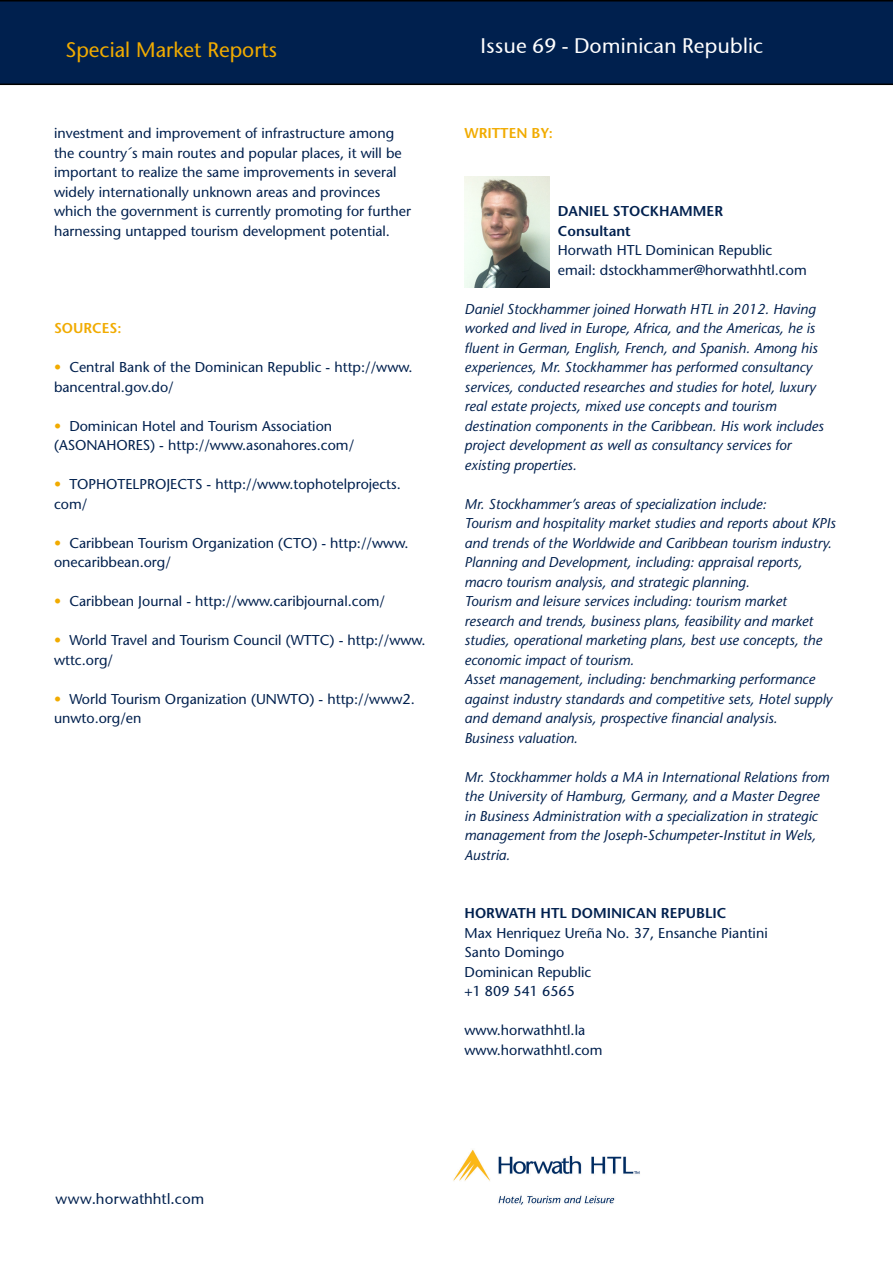
<style>
.page{position:relative;width:893px;height:1263px;background:#fff}
.page>*{position:absolute;margin:0;border:0;box-sizing:border-box;transform-origin:0 0}
.t1{font:21px "Stone Sans ITCTT Medium";color:#fff}
.t2{font:500 21px "Stone Sans Std";color:#f1ab00}
.t3{font:15px "Stone Sans ITCTT Medium";color:#00204e}
.t4{font:italic 500 14.25px/19.5px "Stone Sans Std";color:#00204e}
.t5{font:500 14.25px/19.5px "Stone Sans Std";color:#00204e}
.t6{font:600 14.25px "Stone Sans Std";color:#00204e}
.t7{font:600 14.25px "Stone Sans Std";color:#f1ab00}
.s1{color:#f1ab00}
</style>
<div class="page">
<div style="left:0;top:0;width:893px;height:85px;background:#00204e"></div>
<img style="left:453px;top:1149px;width:187px;height:56px">
<img style="left:464px;top:177px;width:85px;height:111px">
<h1 class="t2" style="left:65px;top:37px;width:213px">Special Market Reports</h1>
<h1 class="t1" style="left:480px;top:33px;width:284px">Issue 69 - Dominican Republic</h1>
<p class="t5" style="left:54px;top:123px;width:359px">investment and improvement of infrastructure among the country´s main routes and popular places, it will be important to realize the same improvements in several widely internationally unknown areas and provinces which the government is currently promoting for further harnessing untapped tourism development potential.</p>
<p class="t7" style="left:54px;top:319px;width:69px">SOURCES:</p>
<p class="t5" style="left:54px;top:357px;width:360px"><span class="s1">•</span> Central Bank of the Dominican Republic - http://www. bancentral.gov.do/</p>
<p class="t5" style="left:54px;top:416px;width:302px"><span class="s1">•</span> Dominican Hotel and Tourism Association (ASONAHORES) - http://www.asonahores.com/</p>
<p class="t5" style="left:54px;top:474px;width:348px"><span class="s1">•</span> TOPHOTELPROJECTS - http://www.tophotelprojects. com/</p>
<p class="t5" style="left:54px;top:533px;width:356px"><span class="s1">•</span> Caribbean Tourism Organization (CTO) - http://www. onecaribbean.org/</p>
<p class="t5" style="left:54px;top:591px;width:333px"><span class="s1">•</span> Caribbean Journal - http://www.caribjournal.com/</p>
<p class="t5" style="left:54px;top:630px;width:373px"><span class="s1">•</span> World Travel and Tourism Council (WTTC) - http://www. wttc.org/</p>
<p class="t5" style="left:54px;top:689px;width:362px"><span class="s1">•</span> World Tourism Organization (UNWTO) - http://www2. unwto.org/en</p>
<p class="t7" style="left:464px;top:124px;width:90px">WRITTEN BY:</p>
<p class="t6" style="left:558px;top:202px;width:167px">DANIEL STOCKHAMMER</p>
<p class="t6" style="left:558px;top:222px;width:74px">Consultant</p>
<p class="t5" style="left:558px;top:240px;width:216px">Horwath HTL Dominican Republic</p>
<p class="t5" style="left:558px;top:260px;width:250px">email: dstockhammer@horwathhtl.com</p>
<p class="t4" style="left:464px;top:299px;width:361px">Daniel Stockhammer joined Horwath HTL in 2012. Having worked and lived in Europe, Africa, and the Americas, he is fluent in German, English, French, and Spanish. Among his experiences, Mr. Stockhammer has performed consultancy services, conducted researches and studies for hotel, luxury real estate projects, mixed use concepts and tourism destination components in the Caribbean. His work includes project development as well as consultancy services for existing properties.</p>
<p class="t4" style="left:464px;top:494px;width:303px">Mr. Stockhammer’s areas of specialization include:</p>
<p class="t4" style="left:464px;top:513px;width:373px">Tourism and hospitality market studies and reports about KPIs and trends of the Worldwide and Caribbean tourism industry.</p>
<p class="t4" style="left:464px;top:552px;width:339px">Planning and Development, including: appraisal reports, macro tourism analysis, and strategic planning.</p>
<p class="t4" style="left:464px;top:591px;width:359px">Tourism and leisure services including: tourism market research and trends, business plans, feasibility and market studies, operational marketing plans, best use concepts, the economic impact of tourism.</p>
<p class="t4" style="left:464px;top:669px;width:369px">Asset management, including: benchmarking performance against industry standards and competitive sets, Hotel supply and demand analysis, prospective financial analysis.</p>
<p class="t4" style="left:464px;top:728px;width:115px">Business valuation.</p>
<p class="t4" style="left:464px;top:767px;width:366px">Mr. Stockhammer holds a MA in International Relations from the University of Hamburg, Germany, and a Master Degree in Business Administration with a specialization in strategic management from the Joseph-Schumpeter-Institut in Wels, Austria.</p>
<p class="t6" style="left:464px;top:904px;width:263px">HORWATH HTL DOMINICAN REPUBLIC</p>
<p class="t5" style="left:464px;top:923px;width:305px">Max Henriquez Ureña No. 37, Ensanche Piantini</p>
<p class="t5" style="left:464px;top:942px;width:101px">Santo Domingo</p>
<p class="t5" style="left:464px;top:962px;width:128px">Dominican Republic</p>
<p class="t5" style="left:464px;top:981px;width:112px">+1 809 541 6565</p>
<p class="t5" style="left:464px;top:1020px;width:122px">www.horwathhtl.la</p>
<p class="t5" style="left:464px;top:1040px;width:139px">www.horwathhtl.com</p>
<p class="t3" style="left:55px;top:1189px;width:151px">www.horwathhtl.com</p>
</div>
